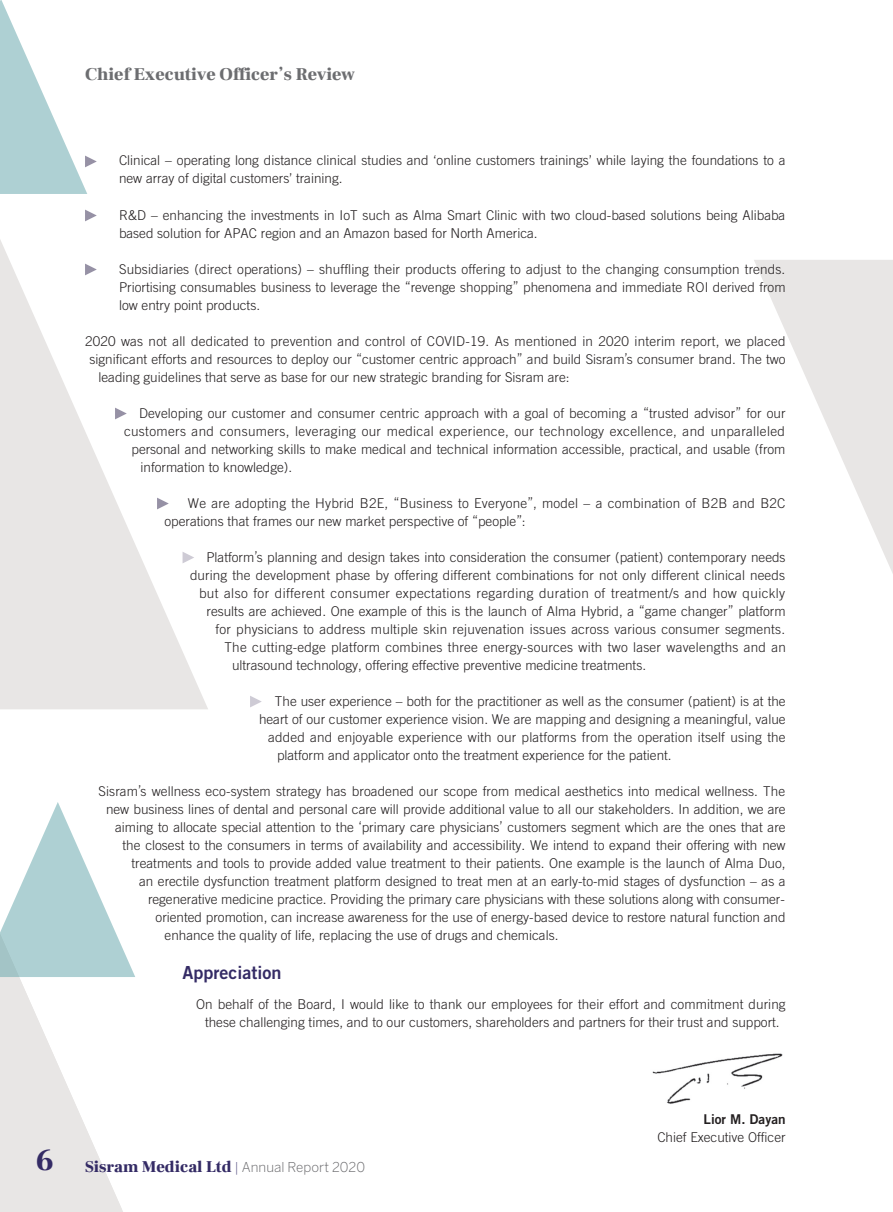
<style>
.page{position:relative;width:893px;height:1212px;background:#fff}
.page>*{position:absolute;margin:0;border:0;box-sizing:border-box;transform-origin:0 0}
.t1{font:900 18px "Frank Ruhl Libre";color:#6c6d70}
.t2{font:18px "Trade Gothic LT Std Bd 2";color:#342b65}
.t3{font:900 16.5px "Frank Ruhl Libre";color:#342b65}
.t4{font:300 13.5px/18px "Trade Gothic LT Std";color:#231f20}
.t5{font:300 13.5px "Trade Gothic LT Std";letter-spacing:.025em;color:#231f20}
.t6{font:13.5px "Trade Gothic LT Std Bd 2";color:#231f20}
.s1{font-size:30px}
.s2{font-family:"Benton Sans";font-weight:300;font-size:13.5px;color:#565082}
.s3{font-family:"Benton Sans";font-weight:300;font-size:13.5px;color:#636366}
</style>
<div class="page">
<svg style="left:0;top:240px;width:208px;height:469px;fill:#e8e6e5"></svg>
<svg style="left:0;top:802px;width:135px;height:410px"></svg>
<svg style="left:754px;top:260px;width:138px;height:311px"></svg>
<svg style="left:0;top:0;width:97px;height:194px"></svg>
<svg style="left:85px;top:210px;width:12px;height:11px"></svg>
<svg style="left:85px;top:264px;width:12px;height:11px"></svg>
<svg style="left:115px;top:408px;width:12px;height:11px"></svg>
<svg style="left:157px;top:498px;width:12px;height:11px"></svg>
<svg style="left:183px;top:552px;width:11px;height:11px"></svg>
<svg style="left:250px;top:696px;width:12px;height:11px"></svg>
<img style="left:652px;top:1053px;width:131px;height:51px">
<h1 class="t1" style="left:85px;top:63px;width:271px">Chief Executive Officer’s Review</h1>
<p class="t4" style="left:119px;top:151px;width:668px">Clinical – operating long distance clinical studies and ‘online customers trainings’ while laying the foundations to a new array of digital customers’ training.</p>
<p class="t4" style="left:119px;top:205px;width:668px">R&amp;D – enhancing the investments in IoT such as Alma Smart Clinic with two cloud-based solutions being Alibaba based solution for APAC region and an Amazon based for North America.</p>
<p class="t4" style="left:119px;top:259px;width:668px;text-align:justify">Subsidiaries (direct operations) – shuffling their products offering to adjust to the changing consumption trends.<br>Priortising consumables business to leverage the “revenge shopping” phenomena and immediate ROI derived from low entry point products.</p>
<p class="t4" style="left:85px;top:331px;width:702px">2020 was not all dedicated to prevention and control of COVID-19. As mentioned in 2020 interim report, we placed</p>
<p class="t4" style="left:90px;top:349px;width:698px">significant efforts and resources to deploy our “customer centric approach” and build Sisram’s consumer brand. The two</p>
<p class="t4" style="left:99px;top:367px;width:473px">leading guidelines that serve as base for our new strategic branding for Sisram are:</p>
<p class="t4" style="left:139px;top:403px;width:648px">Developing our customer and consumer centric approach with a goal of becoming a “trusted advisor” for our</p>
<p class="t5" style="left:124px;top:423px;width:662px">customers and consumers, leveraging our medical experience, our technology excellence, and unparalleled</p>
<p class="t4" style="left:132px;top:439px;width:655px">personal and networking skills to make medical and technical information accessible, practical, and usable (from</p>
<p class="t4" style="left:141px;top:457px;width:153px">information to knowledge).</p>
<p class="t4" style="left:165px;top:493px;width:622px;text-indent:23px">We are adopting the Hybrid B2E, “Business to Everyone”, model – a combination of B2B and B2C operations that frames our new market perspective of “people”:</p>
<p class="t4" style="left:206px;top:547px;width:581px">Platform’s planning and design takes into consideration the consumer (patient) contemporary needs</p>
<p class="t4" style="left:190px;top:565px;width:596px">during the development phase by offering different combinations for not only different clinical needs</p>
<p class="t5" style="left:199px;top:585px;width:588px">but also for different consumer expectations regarding duration of treatment/s and how quickly</p>
<p class="t4" style="left:207px;top:601px;width:580px">results are achieved. One example of this is the launch of Alma Hybrid, a “game changer” platform</p>
<p class="t4" style="left:216px;top:619px;width:571px">for physicians to address multiple skin rejuvenation issues across various consumer segments.</p>
<p class="t4" style="left:225px;top:637px;width:563px">The cutting-edge platform combines three energy-sources with two laser wavelengths and an</p>
<p class="t4" style="left:232px;top:655px;width:416px">ultrasound technology, offering effective preventive medicine treatments.</p>
<p class="t4" style="left:275px;top:691px;width:512px">The user experience – both for the practitioner as well as the consumer (patient) is at the</p>
<p class="t4" style="left:259px;top:709px;width:528px">heart of our customer experience vision. We are mapping and designing a meaningful, value</p>
<p class="t4" style="left:268px;top:727px;width:519px">added and enjoyable experience with our platforms from the operation itself using the</p>
<p class="t4" style="left:277px;top:745px;width:396px">platform and applicator onto the treatment experience for the patient.</p>
<p class="t4" style="left:99px;top:781px;width:688px">Sisram’s wellness eco-system strategy has broadened our scope from medical aesthetics into medical wellness. The</p>
<p class="t4" style="left:106px;top:799px;width:681px">new business lines of dental and personal care will provide additional value to all our stakeholders. In addition, we are</p>
<p class="t4" style="left:115px;top:817px;width:672px">aiming to allocate special attention to the ‘primary care physicians’ customers segment which are the ones that are</p>
<p class="t4" style="left:123px;top:835px;width:664px">the closest to the consumers in terms of availability and accessibility. We intend to expand their offering with new</p>
<p class="t4" style="left:132px;top:853px;width:655px">treatments and tools to provide added value treatment to their patients. One example is the launch of Alma Duo,</p>
<p class="t4" style="left:139px;top:871px;width:648px">an erectile dysfunction treatment platform designed to treat men at an early-to-mid stages of dysfunction – as a</p>
<p class="t4" style="left:148px;top:889px;width:638px">regenerative medicine practice. Providing the primary care physicians with these solutions along with consumer-</p>
<p class="t4" style="left:156px;top:907px;width:632px">oriented promotion, can increase awareness for the use of energy-based device to restore natural function and</p>
<p class="t4" style="left:165px;top:925px;width:395px">enhance the quality of life, replacing the use of drugs and chemicals.</p>
<h1 class="t2" style="left:183px;top:961px;width:101px">Appreciation</h1>
<p class="t4" style="left:196px;top:995px;width:591px;text-align:center">On behalf of the Board, I would like to thank our employees for their effort and commitment during these challenging times, and to our customers, shareholders and partners for their trust and support.</p>
<p class="t3" style="left:36px;top:1156px;width:331px"><span class="s1">6</span> Sisram Medical Ltd <span class="s2">|</span> <span class="s3">Annual Report 2020</span></p>
<p class="t6" style="left:703px;top:1111px;width:84px">Lior M. Dayan</p>
<p class="t4" style="left:657px;top:1128px;width:130px">Chief Executive Officer</p>
</div>
